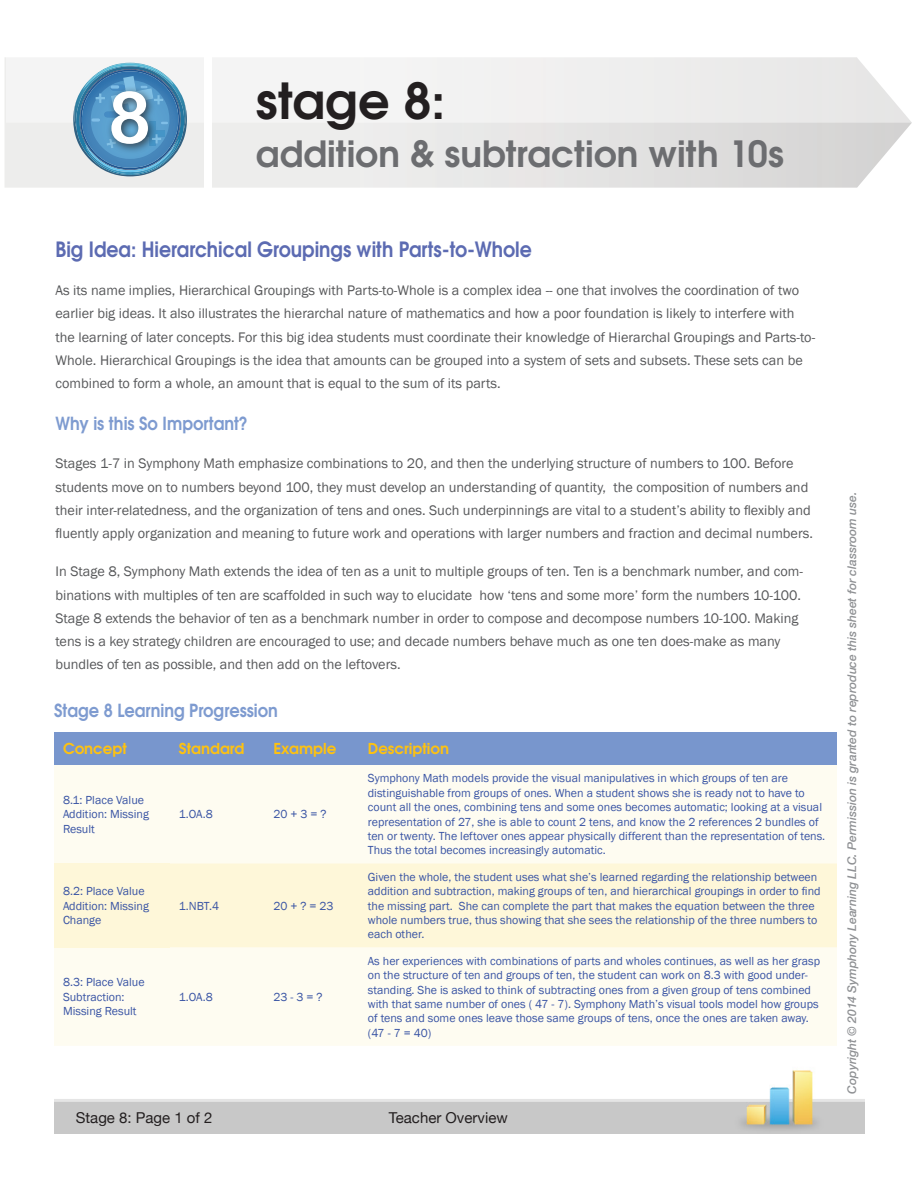
<style>
.page{position:relative;width:918px;height:1188px;background:#fff}
.page>*{position:absolute;margin:0;border:0;box-sizing:border-box;transform-origin:0 0}
.t1{font:72px "Arial Rounded MT Bold";color:#fff}
.Chapter{font:600 49.5px "URW Gothic L";letter-spacing:.005em;color:#231f20}
.Chapter-2{font:600 36px "URW Gothic L";color:#6c6d70}
.Heading{font:600 21px "URW Gothic L";color:#5c6bb2;scale:.9 1}
._2nd_Heading{font:600 18px "URW Gothic L";color:#7e9bd0;scale:.9 1}
.Body_Copy{font:600 18px "URW Gothic L";color:#7e9bd0;scale:.9 1}
.Table_heading{font:600 15px "URW Gothic L";color:#fec210}
.t2{font:15px "Helvetica Neue";color:#231f20}
.Body_Copy-2{font:14.25px/23.2px "Franklin Gothic";color:#57585a}
.Table_text{font:12px/14.4px "Franklin Gothic";color:#3954a4}
.t3{font:italic 500 12px "Helvetica Neue";color:#8f9194}
</style>
<div class="page">
<img style="left:54px;top:1070px;width:810px;height:64px">
<svg style="left:5px;top:57px;width:907px;height:131px;background:#e6e5e5"></svg>
<svg style="left:6px;top:57px;width:906px;height:66px;fill:#f2f2f1"></svg>
<div style="left:204px;top:38px;width:7px;height:156px;background:#fff"></div>
<div style="left:54px;top:732px;width:783px;height:33px;background:#7896cd"></div>
<div style="left:54px;top:765px;width:783px;height:281px;background:#fefcf1"></div>
<div style="left:54px;top:863px;width:116px;height:84px;background:#fef7d9"></div>
<div style="left:170px;top:863px;width:667px;height:84px;background:#fef7d9"></div>
<svg style="left:73px;top:63px;width:114px;height:113px;background:#78a6c6"></svg>
<div style="left:106px;top:86px;width:53px;height:69px;background:#231f20;opacity:.75"></div>
<p class="t1" style="left:108px;top:75px;width:44px">8</p>
<p class="Chapter" style="left:256px;top:67px;width:191px">stage 8:</p>
<p class="Chapter-2" style="left:256px;top:129px;width:529px">addition &amp; subtraction with 10s</p>
<p class="Heading" style="left:56px;top:235px;width:531px">Big Idea: Hierarchical Groupings with Parts-to-Whole</p>
<p class="Body_Copy-2" style="left:56px;top:279px;width:761px">As its name implies, Hierarchical Groupings with Parts-to-Whole is a complex idea -- one that involves the coordination of two earlier big ideas. It also illustrates the hierarchal nature of mathematics and how a poor foundation is likely to interfere with the learning of later concepts. For this big idea students must coordinate their knowledge of Hierarchal Groupings and Parts-to-Whole. Hierarchical Groupings is the idea that amounts can be grouped into a system of sets and subsets. These sets can be combined to form a whole, an amount that is equal to the sum of its parts.</p>
<p class="Body_Copy" style="left:56px;top:411px;width:215px">Why is this So Important?</p>
<p class="Body_Copy-2" style="left:56px;top:452px;width:759px">Stages 1-7 in Symphony Math emphasize combinations to 20, and then the underlying structure of numbers to 100. Before students move on to numbers beyond 100, they must develop an understanding of quantity, the composition of numbers and their inter-relatedness, and the organization of tens and ones. Such underpinnings are vital to a student’s ability to flexibly and fluently apply organization and meaning to future work and operations with larger numbers and fraction and decimal numbers.</p>
<p class="Body_Copy-2" style="left:56px;top:560px;width:749px">In Stage 8, Symphony Math extends the idea of ten as a unit to multiple groups of ten. Ten is a benchmark number, and com&shy;binations with multiples of ten are scaffolded in such way to elucidate how ‘tens and some more’ form the numbers 10-100.<br>Stage 8 extends the behavior of ten as a benchmark number in order to compose and decompose numbers 10-100. Making tens is a key strategy children are encouraged to use; and decade numbers behave much as one ten does-make as many bundles of ten as possible, and then add on the leftovers.</p>
<p class="_2nd_Heading" style="left:54px;top:698px;width:250px">Stage 8 Learning Progression</p>
<p class="Table_heading" style="left:63px;top:739px;width:65px">Concept</p>
<p class="Table_heading" style="left:179px;top:739px;width:67px">Standard</p>
<p class="Table_heading" style="left:273px;top:739px;width:65px">Example</p>
<p class="Table_heading" style="left:368px;top:739px;width:83px">Description</p>
<p class="Table_text" style="left:63px;top:793px;width:87px">8.1: Place Value<br>Addition: Missing<br>Result</p>
<p class="Table_text" style="left:368px;top:771px;width:459px">Symphony Math models provide the visual manipulatives in which groups of ten are distinguishable from groups of ones. When a student shows she is ready not to have to count all the ones, combining tens and some ones becomes automatic; looking at a visual representation of 27, she is able to count 2 tens, and know the 2 references 2 bundles of ten or twenty. The leftover ones appear physically different than the representation of tens.<br>Thus the total becomes increasingly automatic.</p>
<p class="Table_text" style="left:179px;top:807px;width:35px">1.OA.8</p>
<p class="Table_text" style="left:273px;top:807px;width:55px">20 + 3 = ?</p>
<p class="Table_text" style="left:63px;top:884px;width:87px">8.2: Place Value<br>Addition: Missing<br>Change</p>
<p class="Table_text" style="left:63px;top:975px;width:83px">8.3: Place Value<br>Subtraction:<br>Missing Result</p>
<p class="Table_text" style="left:179px;top:899px;width:42px">1.NBT.4</p>
<p class="Table_text" style="left:273px;top:899px;width:62px">20 + ? = 23</p>
<p class="Table_text" style="left:179px;top:990px;width:35px">1.OA.8</p>
<p class="Table_text" style="left:273px;top:990px;width:51px">23 - 3 = ?</p>
<p class="t2" style="left:76px;top:1107px;width:138px">Stage 8: Page 1 of 2</p>
<p class="Table_text" style="left:368px;top:870px;width:454px">Given the whole, the student uses what she’s learned regarding the relationship between addition and subtraction, making groups of ten, and hierarchical groupings in order to find the missing part. She can complete the part that makes the equation between the three whole numbers true, thus showing that she sees the relationship of the three numbers to each other.</p>
<p class="Table_text" style="left:368px;top:954px;width:454px">As her experiences with combinations of parts and wholes continues, as well as her grasp on the structure of ten and groups of ten, the student can work on 8.3 with good under&shy;standing. She is asked to think of subtracting ones from a given group of tens combined with that same number of ones ( 47 - 7). Symphony Math’s visual tools model how groups of tens and some ones leave those same groups of tens, once the ones are taken away. (47 - 7 = 40)</p>
<p class="t2" style="left:389px;top:1107px;width:120px">Teacher Overview</p>
<p class="t3" style="left:842px;top:1094px;width:603px;rotate:-90deg">Copyright © 2014 Symphony Learning LLC. Permission is granted to reproduce this sheet for classroom use.</p>
</div>
